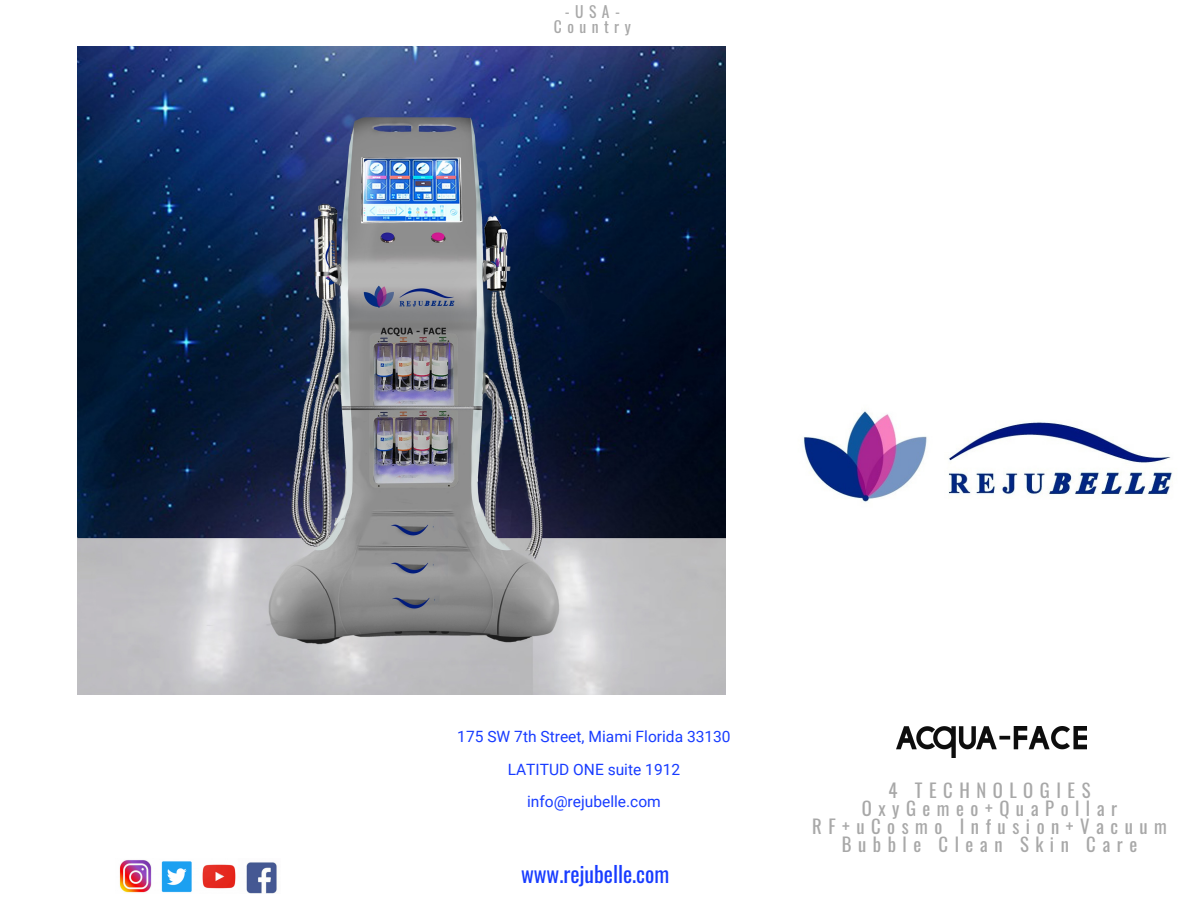
<style>
.page{position:relative;width:1188px;height:918px;background:#fff}
.page>*{position:absolute;margin:0;border:0;box-sizing:border-box;transform-origin:0 0}
.t1{font:21.75px "Oswald";color:#183cff}
.t2{font:18.75px/18px "Oswald";letter-spacing:.35em;color:#a8a8a8;text-align:center}
.t3{font:15.6px/32.7px "Roboto";color:#183cff;text-align:center}
.t4{font:15.6px/15.8px "Oswald";letter-spacing:.35em;color:#a8a8a8;text-align:center}
</style>
<div class="page">
<img style="left:119px;top:860px;width:158px;height:33px">
<img style="left:803px;top:411px;width:370px;height:91px">
<img style="left:897px;top:727px;width:190px;height:30px">
<img style="left:78px;top:46px;width:648px;height:648px">
<p class="t4" style="left:554px;top:3px;width:78px">-USA-<br>Country</p>
<p class="t3" style="left:457px;top:721px;width:275px">175 SW 7th Street, Miami Florida 33130<br>LATITUD ONE suite 1912 info@rejubelle.com</p>
<p class="t1" style="left:521px;top:858px;width:150px">www.rejubelle.com</p>
<p class="t2" style="left:812px;top:780px;width:356px">4 TECHNOLOGIES<br>OxyGemeo+QuaPollar<br>RF+uCosmo Infusion+Vacuum<br>Bubble Clean Skin Care</p>
</div>
